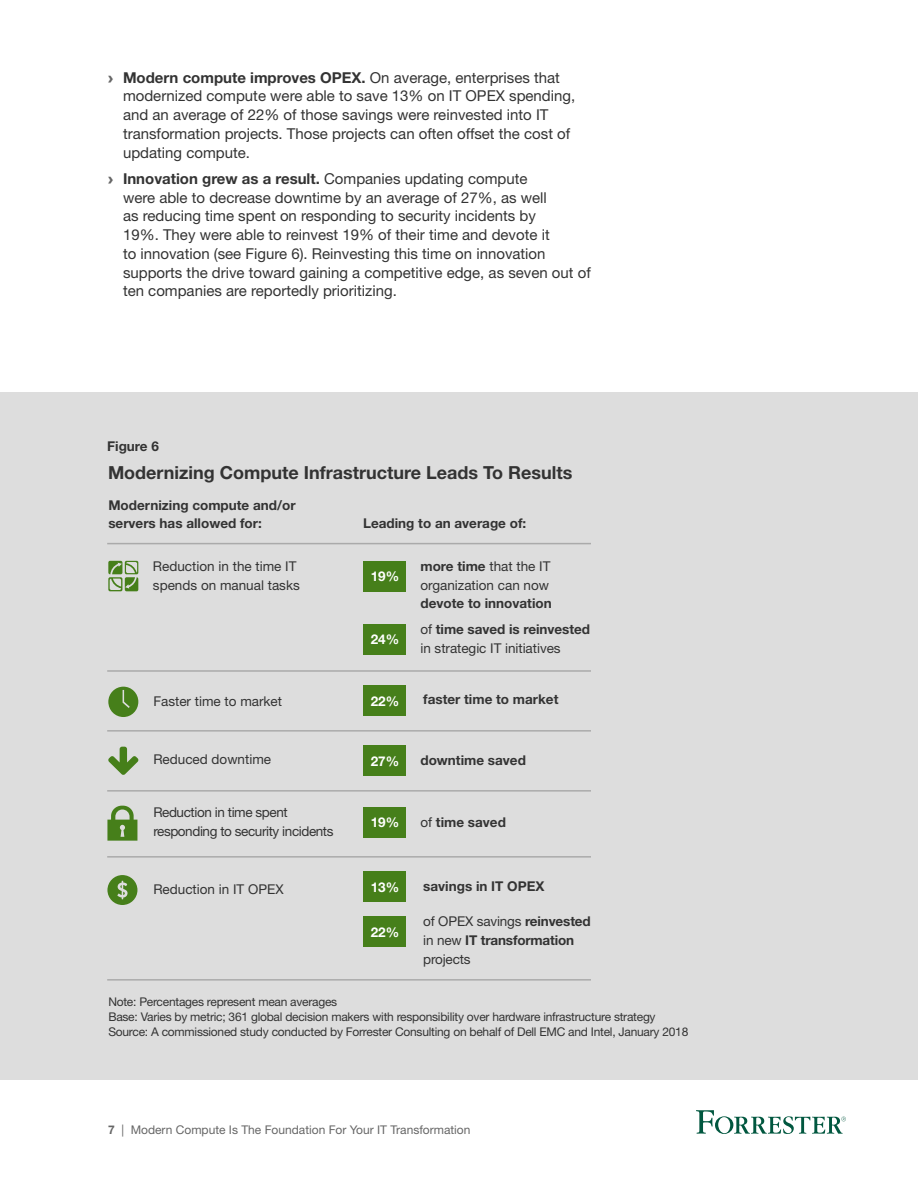
<style>
.page{position:relative;width:918px;height:1188px;background:#fff}
.page>*{position:absolute;margin:0;border:0;box-sizing:border-box;transform-origin:0 0}
.t1{font:700 18px "Helvetica Neue LT Std";color:#333}
.t2{font:15px/18.8px "Helvetica Neue LT Std";color:#333}
.t3{font:13.5px/18.8px "Helvetica Neue LT Std";color:#333}
.t4{font:700 13.5px/18.8px "Helvetica Neue LT Std";color:#333}
.t5{font:13.5px/18.8px "Helvetica Neue LT Std";letter-spacing:-.03em;color:#333}
.t6{font:700 13.5px "Helvetica Neue LT Std";color:#fff}
.t7{font:12px/15px "Helvetica Neue LT Std";letter-spacing:-.02em;color:#333}
.t8{font:12px "Helvetica Neue LT Std";color:#666}
.s1{font-family:"Arial";font-weight:900;color:#666}
.s2{font-weight:700}
.s3{font-weight:400}
</style>
<div class="page">
<svg style="left:696px;top:1110px;width:150px;height:24px"></svg>
<div style="left:0;top:393px;width:918px;height:687px;background:#ddd"></div>
<svg style="left:108px;top:687px;width:30px;height:30px"></svg>
<svg style="left:107px;top:806px;width:30px;height:35px"></svg>
<svg style="left:108px;top:561px;width:30px;height:30px"></svg>
<div style="left:363px;top:561px;width:42px;height:30px;background:#467f1a"></div>
<div style="left:363px;top:624px;width:42px;height:30px;background:#467f1a"></div>
<div style="left:363px;top:686px;width:42px;height:30px;background:#467f1a"></div>
<hr style="left:107px;top:670px;width:484px;height:2px;background:#aaa">
<hr style="left:107px;top:730px;width:484px;height:2px;background:#aaa">
<hr style="left:107px;top:790px;width:484px;height:2px;background:#aaa">
<hr style="left:107px;top:856px;width:484px;height:2px;background:#aaa">
<hr style="left:107px;top:979px;width:484px;height:2px;background:#aaa">
<hr style="left:107px;top:543px;width:484px;height:1px;background:#aaa">
<div style="left:363px;top:746px;width:42px;height:30px;background:#467f1a"></div>
<div style="left:363px;top:807px;width:42px;height:30px;background:#467f1a"></div>
<div style="left:363px;top:872px;width:42px;height:30px;background:#467f1a"></div>
<div style="left:363px;top:917px;width:42px;height:30px;background:#467f1a"></div>
<svg style="left:108px;top:747px;width:30px;height:28px"></svg>
<svg style="left:107px;top:875px;width:30px;height:30px"></svg>
<p class="t2" style="left:123px;top:68px;width:454px;text-indent:-15px"><span class="s1">›</span> <span class="s2">Modern compute improves OPEX.</span> On average, enterprises that modernized compute were able to save 13% on IT OPEX spending, and an average of 22% of those savings were reinvested into IT transformation projects. Those projects can often offset the cost of updating compute.</p>
<p class="t2" style="left:123px;top:169px;width:469px;text-indent:-15px"><span class="s1">›</span> <span class="s2">Innovation grew as a result.</span> Companies updating compute<br>were able to decrease downtime by an average of 27%, as well<br>as reducing time spent on responding to security incidents by<br>19%. They were able to reinvest 19% of their time and devote it<br>to innovation (see Figure 6). Reinvesting this time on innovation supports the drive toward gaining a competitive edge, as seven out of ten companies are reportedly prioritizing.</p>
<p class="t4" style="left:107px;top:436px;width:53px">Figure 6</p>
<p class="t1" style="left:108px;top:462px;width:466px">Modernizing Compute Infrastructure Leads To Results</p>
<p class="t4" style="left:108px;top:495px;width:189px">Modernizing compute and/or servers has allowed for:</p>
<p class="t4" style="left:363px;top:514px;width:165px">Leading to an average of:</p>
<p class="t3" style="left:153px;top:556px;width:148px">Reduction in the time IT spends on manual tasks</p>
<p class="t3" style="left:420px;top:556px;width:131px"><span class="s2">more time</span> that the IT organization can now</p>
<p class="t4" style="left:420px;top:594px;width:133px">devote to innovation</p>
<p class="t6" style="left:371px;top:568px;width:30px">19%</p>
<p class="t6" style="left:371px;top:631px;width:30px">24%</p>
<p class="t3" style="left:153px;top:691px;width:130px">Faster time to market</p>
<p class="t6" style="left:371px;top:693px;width:30px">22%</p>
<p class="t3" style="left:153px;top:750px;width:119px">Reduced downtime</p>
<p class="t6" style="left:371px;top:753px;width:30px">27%</p>
<p class="t5" style="left:153px;top:802px;width:182px">Reduction in time spent responding to security incidents</p>
<p class="t3" style="left:153px;top:880px;width:132px">Reduction in IT OPEX</p>
<p class="t6" style="left:371px;top:814px;width:30px">19%</p>
<p class="t6" style="left:371px;top:879px;width:30px">13%</p>
<p class="t6" style="left:371px;top:924px;width:30px">22%</p>
<p class="t3" style="left:421px;top:619px;width:171px">of <span class="s2">time saved is reinvested </span>in strategic IT initiatives</p>
<p class="t4" style="left:423px;top:690px;width:137px">faster time to market</p>
<p class="t4" style="left:420px;top:750px;width:107px">downtime saved</p>
<p class="t4" style="left:420px;top:812px;width:87px"><span class="s3">of</span> time saved</p>
<p class="t4" style="left:423px;top:876px;width:123px">savings in IT OPEX</p>
<p class="t3" style="left:423px;top:912px;width:169px">of OPEX savings <span class="s2">reinvested </span>in new <span class="s2">IT transformation </span>projects</p>
<p class="t7" style="left:108px;top:994px;width:582px">Note: Percentages represent mean averages<br>Base: Varies by metric; 361 global decision makers with responsibility over hardware infrastructure strategy<br>Source: A commissioned study conducted by Forrester Consulting on behalf of Dell EMC and Intel, January 2018</p>
<p class="t8" style="left:108px;top:1123px;width:364px"><span class="s2">7</span> | Modern Compute Is The Foundation For Your IT Transformation</p>
</div>
